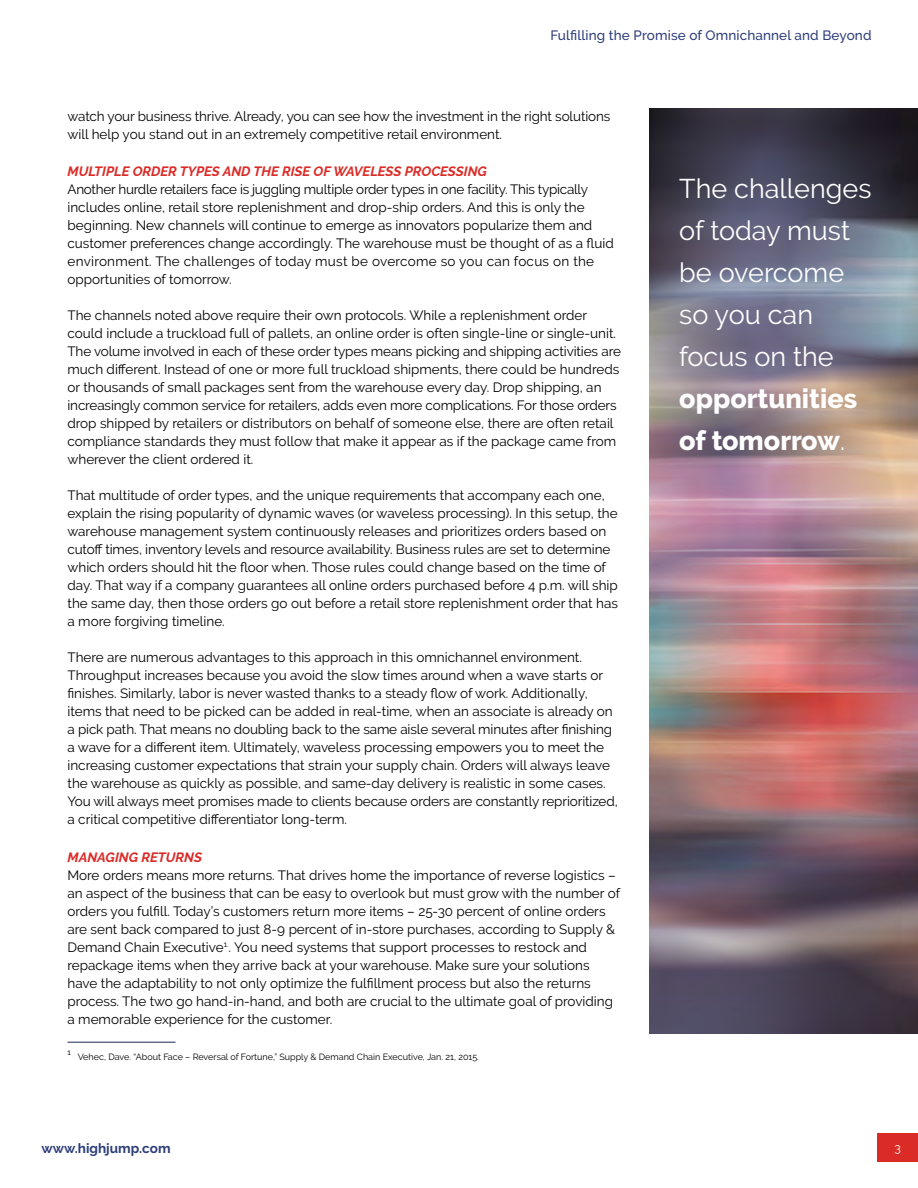
<style>
.page{position:relative;width:918px;height:1188px;background:#fff}
.page>*{position:absolute;margin:0;border:0;box-sizing:border-box;transform-origin:0 0}
.t1{font:27px/42px "Raleway";color:#fff}
.t2{font:800 27px/42px "Raleway";color:#fff}
.t3{font:13.5px/18px "Raleway";color:#000}
.t4{font:italic 700 13.5px "Raleway";color:#db2b27}
.t5{font:500 13.5px "Raleway";letter-spacing:.01em;color:#2d3d79}
.t6{font:700 13.5px "Raleway";color:#2d3d79}
.t7{font:12px "Raleway";color:#fff}
.t8{font:9px "Raleway";color:#000}
.s1{font-weight:400}
</style>
<div class="page">
<div style="left:878px;top:1133px;width:40px;height:28px;background:#db2b27"></div>
<img style="left:649px;top:108px;width:269px;height:926px">
<hr style="left:68px;top:1042px;width:108px;height:1px;background:#1a2857">
<p class="t5" style="left:550px;top:27px;width:323px">Fulfilling the Promise of Omnichannel and Beyond</p>
<p class="t3" style="left:68px;top:107px;width:544px">watch your business thrive. Already, you can see how the investment in the right solutions will help you stand out in an extremely competitive retail environment.</p>
<p class="t4" style="left:68px;top:164px;width:421px">MULTIPLE ORDER TYPES AND THE RISE OF WAVELESS PROCESSING</p>
<p class="t3" style="left:68px;top:180px;width:548px">Another hurdle retailers face is juggling multiple order types in one facility. This typically includes online, retail store replenishment and drop-ship orders. And this is only the beginning. New channels will continue to emerge as innovators popularize them and customer preferences change accordingly. The warehouse must be thought of as a fluid environment. The challenges of today must be overcome so you can focus on the opportunities of tomorrow.</p>
<p class="t3" style="left:68px;top:306px;width:555px">The channels noted above require their own protocols. While a replenishment order could include a truckload full of pallets, an online order is often single-line or single-unit.<br>The volume involved in each of these order types means picking and shipping activities are much different. Instead of one or more full truckload shipments, there could be hundreds or thousands of small packages sent from the warehouse every day. Drop shipping, an increasingly common service for retailers, adds even more complications. For those orders drop shipped by retailers or distributors on behalf of someone else, there are often retail compliance standards they must follow that make it appear as if the package came from wherever the client ordered it.</p>
<p class="t3" style="left:68px;top:486px;width:552px">That multitude of order types, and the unique requirements that accompany each one, explain the rising popularity of dynamic waves (or waveless processing). In this setup, the warehouse management system continuously releases and prioritizes orders based on cutoff times, inventory levels and resource availability. Business rules are set to determine which orders should hit the floor when. Those rules could change based on the time of day. That way if a company guarantees all online orders purchased before 4 p.m. will ship the same day, then those orders go out before a retail store replenishment order that has a more forgiving timeline.</p>
<p class="t3" style="left:68px;top:648px;width:552px">There are numerous advantages to this approach in this omnichannel environment.<br>Throughput increases because you avoid the slow times around when a wave starts or finishes. Similarly, labor is never wasted thanks to a steady flow of work. Additionally, items that need to be picked can be added in real-time, when an associate is already on a pick path. That means no doubling back to the same aisle several minutes after finishing a wave for a different item. Ultimately, waveless processing empowers you to meet the increasing customer expectations that strain your supply chain. Orders will always leave the warehouse as quickly as possible, and same-day delivery is realistic in some cases.<br>You will always meet promises made to clients because orders are constantly reprioritized, a critical competitive differentiator long-term.</p>
<p class="t4" style="left:68px;top:849px;width:136px">MANAGING RETURNS</p>
<p class="t3" style="left:67px;top:866px;width:554px">More orders means more returns. That drives home the importance of reverse logistics – an aspect of the business that can be easy to overlook but must grow with the number of orders you fulfill. Today’s customers return more items – 25-30 percent of online orders are sent back compared to just 8-9 percent of in-store purchases, according to Supply &amp; Demand Chain Executive<sup>1.</sup>. You need systems that support processes to restock and repackage items when they arrive back at your warehouse. Make sure your solutions have the adaptability to not only optimize the fulfillment process but also the returns process. The two go hand-in-hand, and both are crucial to the ultimate goal of providing a memorable experience for the customer.</p>
<p class="t8" style="left:68px;top:1051px;width:413px"><sup>1</sup> Vehec, Dave. “About Face – Reversal of Fortune,” Supply &amp; Demand Chain Executive, Jan. 21, 2015.</p>
<h1 class="t1" style="left:679px;top:168px;width:194px">The challenges of today must be overcome so you can focus on the</h1>
<h1 class="t2" style="left:679px;top:378px;width:179px">opportunities of tomorrow<span class="s1">.</span></h1>
<p class="t6" style="left:42px;top:1141px;width:131px">www.highjump.com</p>
<p class="t7" style="left:894px;top:1141px;width:8px">3</p>
</div>
